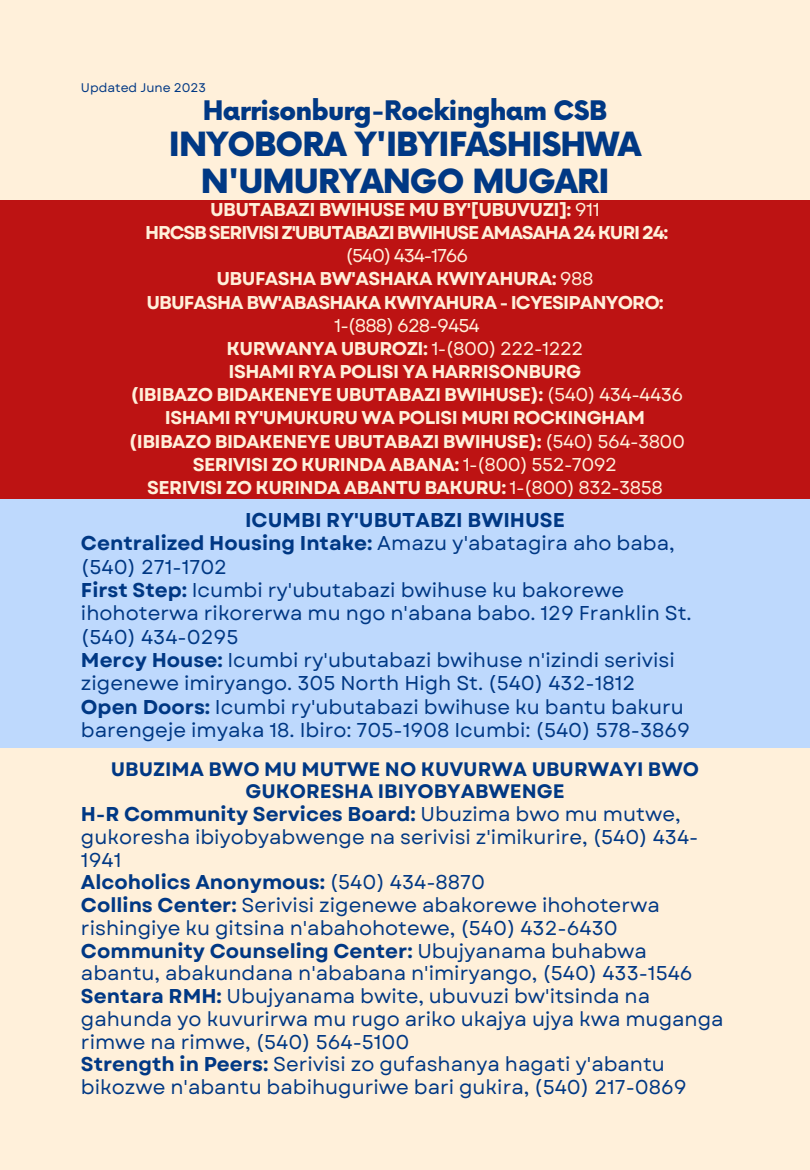
<style>
.page{position:relative;width:810px;height:1170px;background:#bd1313}
.page>*{position:absolute;margin:0;border:0;box-sizing:border-box;transform-origin:0 0}
.t1{font:900 32.5px/37.5px "Now";letter-spacing:-.03em;color:#003884;text-align:center}
.t2{font:900 26.25px "Now";letter-spacing:-.03em;color:#003884}
.t3{font:20px/22.8px "Garet";color:#003884}
.t4{font:700 20px "Garet";color:#003884}
.t5{font:700 19.5px/22.8px "Garet";color:#003884;text-align:center}
.t6{font:700 18.5px "Garet";letter-spacing:-.03em;color:#fff0da}
.t7{font:700 18.5px "Garet";letter-spacing:-.065em;color:#fff0da}
.t8{font:700 18.5px "Garet";letter-spacing:-.05em;color:#fff0da}
.t9{font:18.5px "Garet";letter-spacing:-.06em;color:#fff0da}
.t10{font:12.5px "Garet";color:#003884}
.s1{font-weight:400}
.s2{font-weight:700}
</style>
<div class="page">
<div style="left:0;top:0;width:810px;height:199px;background:#fff0da"></div>
<div style="left:0;top:500px;width:810px;height:254px;background:#bed9fd"></div>
<div style="left:0;top:749px;width:810px;height:421px;background:#fff0da"></div>
<p class="t10" style="left:81px;top:79px;width:127px">Updated June 2023</p>
<p class="t2" style="left:203px;top:97px;width:406px">Harrisonburg-Rockingham CSB</p>
<p class="t1" style="left:169px;top:127px;width:474px">INYOBORA Y'IBYIFASHISHWA<br>N'UMURYANGO MUGARI</p>
<p class="t6" style="left:210px;top:196px;width:391px">UBUTABAZI BWIHUSE MU BY'[UBUVUZI]: <span class="s1">911</span></p>
<p class="t7" style="left:145px;top:219px;width:525px">HRCSB SERIVISI Z'UBUTABAZI BWIHUSE AMASAHA 24 KURI 24:</p>
<p class="t9" style="left:346px;top:242px;width:124px">(540) 434-1766</p>
<p class="t6" style="left:216px;top:266px;width:379px">UBUFASHA BW'ASHAKA KWIYAHURA: <span class="s1">988</span></p>
<p class="t8" style="left:146px;top:289px;width:519px">UBUFASHA BW'ABASHAKA KWIYAHURA - ICYESIPANYORO:</p>
<p class="t9" style="left:334px;top:312px;width:147px">1-(888) 628-9454</p>
<p class="t6" style="left:227px;top:335px;width:358px">KURWANYA UBUROZI: <span class="s1">1-(800) 222-1222</span></p>
<p class="t6" style="left:229px;top:358px;width:354px">ISHAMI RYA POLISI YA HARRISONBURG</p>
<p class="t6" style="left:130px;top:382px;width:554px">(IBIBAZO BIDAKENEYE UBUTABAZI BWIHUSE): <span class="s1">(540) 434-4436</span></p>
<p class="t6" style="left:165px;top:405px;width:482px">ISHAMI RY'UMUKURU WA POLISI MURI ROCKINGHAM</p>
<p class="t6" style="left:129px;top:428px;width:558px">(IBIBAZO BIDAKENEYE UBUTABAZI BWIHUSE): <span class="s1">(540) 564-3800</span></p>
<p class="t6" style="left:193px;top:451px;width:426px">SERIVISI ZO KURINDA ABANA: <span class="s1">1-(800) 552-7092</span></p>
<p class="t6" style="left:147px;top:474px;width:517px">SERIVISI ZO KURINDA ABANTU BAKURU: <span class="s1">1-(800) 832-3858</span></p>
<p class="t4" style="left:245px;top:506px;width:321px">ICUMBI RY'UBUTABZI BWIHUSE</p>
<p class="t3" style="left:81px;top:532px;width:595px"><span class="s2">Centralized Housing Intake:</span> Amazu y'abatagira aho baba, (540) 271-1702</p>
<p class="t3" style="left:81px;top:579px;width:612px"><span class="s2">First Step:</span> Icumbi ry'ubutabazi bwihuse ku bakorewe ihohoterwa rikorerwa mu ngo n'abana babo. 129 Franklin St. (540) 434-0295</p>
<p class="t3" style="left:81px;top:649px;width:595px"><span class="s2">Mercy House:</span> Icumbi ry'ubutabazi bwihuse n'izindi serivisi zigenewe imiryango. 305 North High St. (540) 432-1812</p>
<p class="t3" style="left:81px;top:695px;width:611px"><span class="s2">Open Doors:</span> Icumbi ry'ubutabazi bwihuse ku bantu bakuru barengeje imyaka 18. Ibiro: 705-1908 Icumbi: (540) 578-3869</p>
<p class="t5" style="left:111px;top:758px;width:590px">UBUZIMA BWO MU MUTWE NO KUVURWA UBURWAYI BWO<br>GUKORESHA IBIYOBYABWENGE</p>
<p class="t3" style="left:81px;top:803px;width:619px"><span class="s2">H-R Community Services Board:</span> Ubuzima bwo mu mutwe, gukoresha ibiyobyabwenge na serivisi z'imikurire, (540) 434-<br>1941</p>
<p class="t4" style="left:81px;top:868px;width:405px">Alcoholics Anonymous: <span class="s1">(540) 434-8870</span></p>
<p class="t3" style="left:81px;top:894px;width:580px"><span class="s2">Collins Center:</span> Serivisi zigenewe abakorewe ihohoterwa rishingiye ku gitsina n'abahohotewe, (540) 432-6430</p>
<p class="t3" style="left:81px;top:939px;width:613px"><span class="s2">Community Counseling Center:</span> Ubujyanama buhabwa abantu, abakundana n'ababana n'imiryango, (540) 433-1546</p>
<p class="t3" style="left:81px;top:985px;width:644px"><span class="s2">Sentara RMH:</span> Ubujyanama bwite, ubuvuzi bw'itsinda na gahunda yo kuvurirwa mu rugo ariko ukajya ujya kwa muganga rimwe na rimwe, (540) 564-5100</p>
<p class="t3" style="left:81px;top:1053px;width:607px"><span class="s2">Strength in Peers:</span> Serivisi zo gufashanya hagati y'abantu bikozwe n'abantu babihuguriwe bari gukira, (540) 217-0869</p>
</div>
